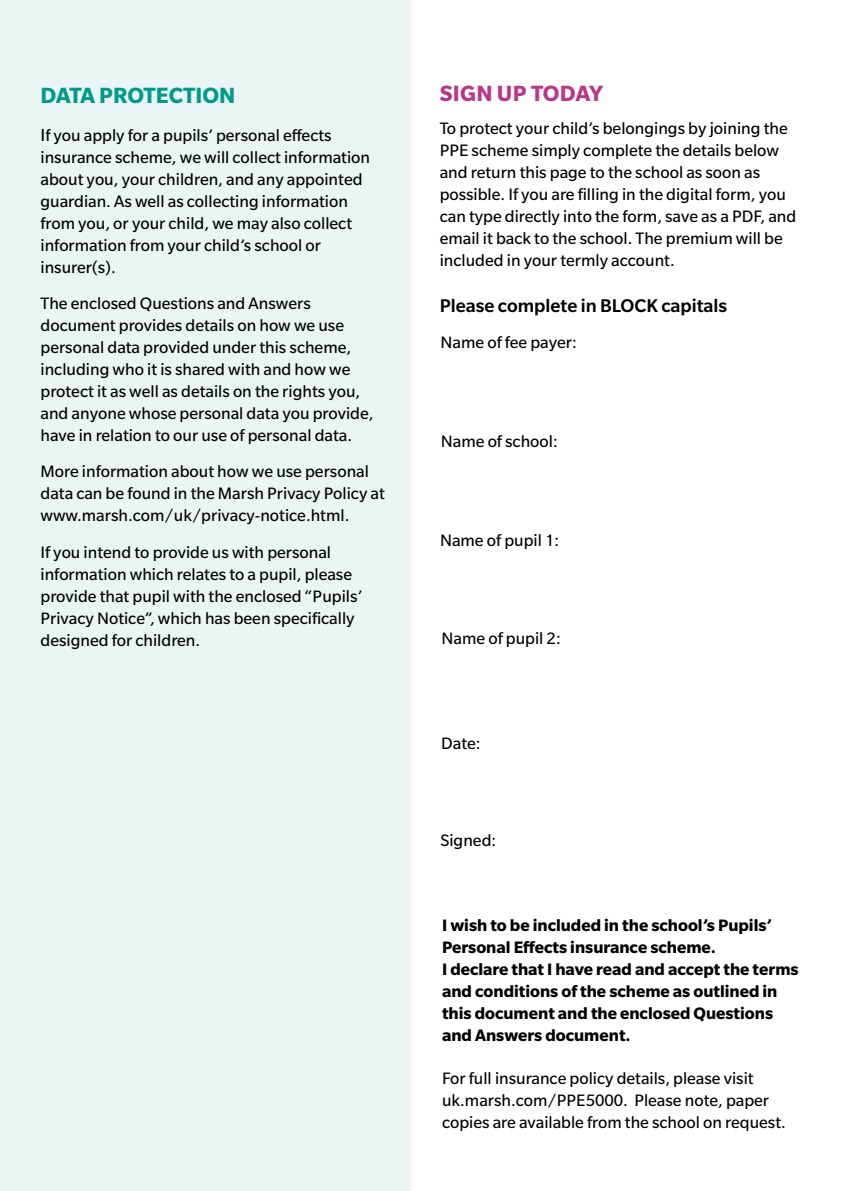
<style>
.page{position:relative;width:842px;height:1191px;background:#fff}
.page>*{position:absolute;margin:0;border:0;box-sizing:border-box;transform-origin:0 0}
.t1{font:700 24px "Slate Pro";color:#009c89}
.t2{font:700 24px "Slate Pro";letter-spacing:.01em;color:#bb358b}
.t3{font:500 20px "Slate Pro";color:#000}
.t4{font:18px/22px "Slate Pro";color:#000}
.t5{font:700 18px/22px "Slate Pro";color:#000}
.s1{font-size:19px}
</style>
<div class="page">
<div style="left:0;top:0;width:410px;height:1191px;background:#ebf5f4"></div>
<h1 class="t1" style="left:41px;top:82px;width:196px">DATA PROTECTION</h1>
<p class="t4" style="left:41px;top:124px;width:331px"><span class="s1">I</span>f you apply for a pupils’ personal effects insurance scheme, we will collect information about you, your children, and any appointed guardian. As well as collecting information from you, or your child, we may also collect information from your child’s school or insurer(s).</p>
<p class="t4" style="left:41px;top:292px;width:334px">The enclosed Questions and Answers document provides details on how we use personal data provided under this scheme, including who it is shared with and how we protect it as well as details on the rights you, and anyone whose personal data you provide, have in relation to our use of personal data.</p>
<p class="t4" style="left:41px;top:460px;width:346px">More information about how we use personal data can be found in the Marsh Privacy Policy at www.marsh.com/uk/privacy-notice.html.</p>
<p class="t4" style="left:41px;top:541px;width:323px">If you intend to provide us with personal information which relates to a pupil, please provide that pupil with the enclosed “Pupils’ Privacy Notice”, which has been specifically designed for children.</p>
<h1 class="t2" style="left:440px;top:80px;width:165px">SIGN UP TODAY</h1>
<p class="t4" style="left:440px;top:117px;width:358px">To protect your child’s belongings by joining the PPE scheme simply complete the details below and return this page to the school as soon as possible. If you are filling in the digital form, you can type directly into the form, save as a PDF, and email it back to the school. The premium will be included in your termly account.</p>
<p class="t3" style="left:440px;top:295px;width:289px">Please complete in BLOCK capitals</p>
<p class="t4" style="left:441px;top:331px;width:138px">Name of fee payer:</p>
<p class="t4" style="left:441px;top:430px;width:118px">Name of school:</p>
<p class="t4" style="left:440px;top:529px;width:121px">Name of pupil 1:</p>
<p class="t4" style="left:442px;top:627px;width:121px">Name of pupil 2:</p>
<p class="t4" style="left:441px;top:732px;width:41px">Date:</p>
<p class="t4" style="left:440px;top:829px;width:57px">Signed:</p>
<p class="t5" style="left:442px;top:913px;width:358px">I wish to be included in the school’s Pupils’ Personal Effects insurance scheme.<br>I declare that I have read and accept the terms and conditions of the scheme as outlined in this document and the enclosed Questions and Answers document.</p>
<p class="t4" style="left:442px;top:1067px;width:345px">For full insurance policy details, please visit uk.marsh.com/PPE5000. Please note, paper copies are available from the school on request.</p>
</div>
